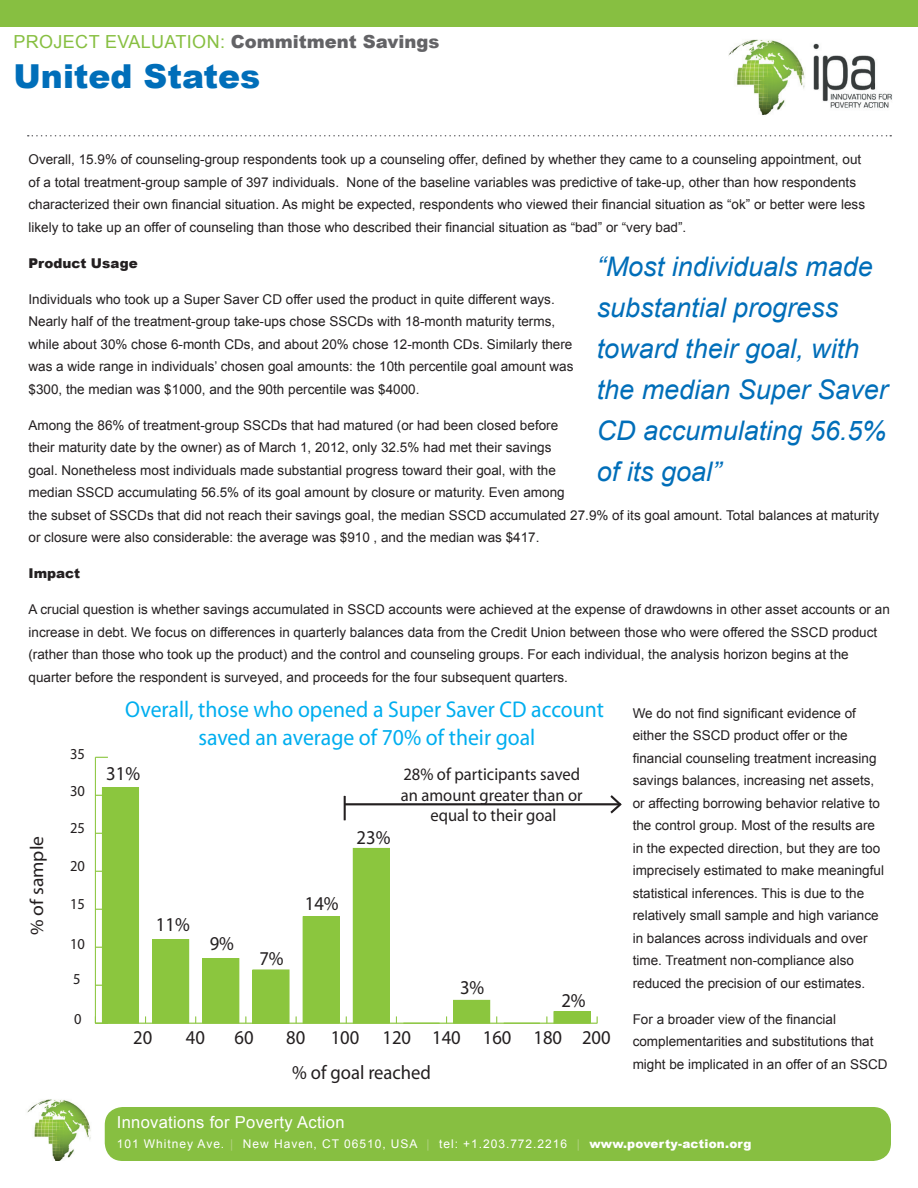
<style>
.page{position:relative;width:918px;height:1188px;background:#fff}
.page>*{position:absolute;margin:0;border:0;box-sizing:border-box;transform-origin:0 0}
.t1{font:900 33px "Arial";color:#006eb9}
.t2{font:italic 27px/41px "Arial";color:#006eb9}
.t3{font:22.95px/27.5px "Myriad Pro";color:#00aeef;text-align:center;scale:.95 1}
.t4{font:19.65px "Myriad Pro";color:#231f20;scale:.95 1}
.t5{font:18.6px "Myriad Pro";color:#231f20;scale:1.05 1}
.t6{font:900 18px "Arial";color:#636366}
.t7{font:18px "Arial";letter-spacing:.02em;color:#87bf41}
.t8{font:17.4px/20.9px "Myriad Pro";color:#231f20;text-align:center;scale:.95 1}
.t9{font:16.5px "Arial";letter-spacing:.02em;color:#fff}
.t10{font:15.3px "Myriad Pro";color:#231f20;scale:.95 1}
.t11{font:13.5px/22.5px "Arial";color:#231f20}
.t12{font:900 13.5px "Arial";color:#231f20}
.t13{font:12px "Arial";letter-spacing:.08em;color:#fff}
.s1{font-weight:400;color:#87bf41}
.s2{color:#b0d17f}
.s3{font-weight:900}
</style>
<div class="page">
<img style="left:729px;top:39px;width:163px;height:76px">
<svg style="left:28px;top:135px;width:863px;height:1px"></svg>
<div style="left:0;top:0;width:918px;height:27px;background:#87bf41"></div>
<div style="left:105px;top:1107px;width:786px;height:54px;background:#87bf41;border-radius:18px"></div>
<img style="left:27px;top:1099px;width:64px;height:62px">
<hr style="left:95px;top:1023px;width:502px;height:1px;background:#8bc63e">
<hr style="left:95px;top:757px;width:1px;height:266px;background:#8bc63e">
<svg style="left:95px;top:1017px;width:7px;height:7px"></svg>
<svg style="left:95px;top:757px;width:13px;height:1px"></svg>
<div style="left:102px;top:788px;width:37px;height:235px;background:#8bc63e"></div>
<div style="left:153px;top:940px;width:36px;height:83px;background:#8bc63e"></div>
<div style="left:152px;top:939px;width:37px;height:84px;border:1px solid #8bc63e"></div>
<div style="left:203px;top:959px;width:36px;height:64px;background:#8bc63e"></div>
<div style="left:202px;top:958px;width:37px;height:65px;border:1px solid #8bc63e"></div>
<div style="left:253px;top:970px;width:36px;height:53px;background:#8bc63e"></div>
<div style="left:303px;top:917px;width:36px;height:106px;background:#8bc63e"></div>
<div style="left:353px;top:848px;width:36px;height:175px;background:#8bc63e"></div>
<div style="left:353px;top:848px;width:37px;height:175px;border:1px solid #8bc63e"></div>
<div style="left:454px;top:1000px;width:36px;height:23px;background:#8bc63e"></div>
<div style="left:453px;top:1000px;width:37px;height:23px;border:1px solid #8bc63e"></div>
<div style="left:554px;top:1012px;width:36px;height:11px;background:#8bc63e"></div>
<hr style="left:345px;top:803px;width:275px;height:2px;background:#231f20">
<hr style="left:344px;top:796px;width:2px;height:24px;background:#231f20">
<svg style="left:608px;top:795px;width:14px;height:19px"></svg>
<h3 class="t7" style="left:14px;top:30px;width:63px">Project</h3>
<h3 class="t7" style="left:105px;top:30px;width:36px">Evaluation</h3>
<h3 class="t6" style="left:220px;top:28px;width:221px"><span class="s1">:</span> Commitment Savings</h3>
<h1 class="t1" style="left:14px;top:53px;width:248px">United States</h1>
<p class="t11" style="left:28px;top:148px;width:838px">Overall, 15.9% of counseling-group respondents took up a counseling offer, defined by whether they came to a counseling appointment, out of a total treatment-group sample of 397 individuals. None of the baseline variables was predictive of take-up, other than how respondents characterized their own financial situation. As might be expected, respondents who viewed their financial situation as “ok” or better were less likely to take up an offer of counseling than those who described their financial situation as “bad” or “very bad”.</p>
<p class="t12" style="left:28px;top:253px;width:111px">Product Usage</p>
<p class="t11" style="left:28px;top:288px;width:547px">Individuals who took up a Super Saver CD offer used the product in quite different ways.<br>Nearly half of the treatment-group take-ups chose SSCDs with 18-month maturity terms, while about 30% chose 6-month CDs, and about 20% chose 12-month CDs. Similarly there was a wide range in individuals’ chosen goal amounts: the 10th percentile goal amount was $300, the median was $1000, and the 90th percentile was $4000.</p>
<p class="t11" style="left:28px;top:414px;width:852px">Among the 86% of treatment-group SSCDs that had matured (or had been closed before<br>their maturity date by the owner) as of March 1, 2012, only 32.5% had met their savings<br>goal. Nonetheless most individuals made substantial progress toward their goal, with the<br>median SSCD accumulating 56.5% of its goal amount by closure or maturity. Even among<br>the subset of SSCDs that did not reach their savings goal, the median SSCD accumulated 27.9% of its goal amount. Total balances at maturity or closure were also considerable: the average was $910 , and the median was $417.</p>
<p class="t12" style="left:28px;top:564px;width:53px">I mpact</p>
<p class="t11" style="left:28px;top:598px;width:863px">A crucial question is whether savings accumulated in SSCD accounts were achieved at the expense of drawdowns in other asset accounts or an increase in debt. We focus on differences in quarterly balances data from the Credit Union between those who were offered the SSCD product (rather than those who took up the product) and the control and counseling groups. For each individual, the analysis horizon begins at the quarter before the respondent is surveyed, and proceeds for the four subsequent quarters.</p>
<p class="t11" style="left:633px;top:702px;width:253px">We do not find significant evidence of either the SSCD product offer or the financial counseling treatment increasing savings balances, increasing net assets, or affecting borrowing behavior relative to the control group. Most of the results are in the expected direction, but they are too imprecisely estimated to make meaningful statistical inferences. This is due to the relatively small sample and high variance in balances across individuals and over time. Treatment non-compliance also reduced the precision of our estimates.</p>
<p class="t11" style="left:633px;top:1008px;width:256px">For a broader view of the financial complementarities and substitutions that might be implicated in an offer of an SSCD</p>
<h2 class="t2" style="left:597px;top:246px;width:293px">“Most individuals made substantial progress toward their goal, with the median Super Saver<br>CD accumulating 56.5% of its goal”</h2>
<h3 class="t3" style="left:125px;top:695px;width:505px">Overall, those who opened a Super Saver CD account saved an average of 70% of their goal</h3>
<p class="t10" style="left:70px;top:744px;width:17px">35</p>
<h3 class="t4" style="left:106px;top:761px;width:37px">31%</h3>
<p class="t8" style="left:401px;top:763px;width:193px">28% of participants saved an amount greater than or equal to their goal</p>
<p class="t10" style="left:70px;top:781px;width:17px">30</p>
<p class="t10" style="left:70px;top:818px;width:17px">25</p>
<h3 class="t4" style="left:357px;top:825px;width:37px">23%</h3>
<h3 class="t5" style="left:25px;top:935px;width:96px;rotate:-90deg">% of sample</h3>
<p class="t10" style="left:70px;top:857px;width:17px">20</p>
<h3 class="t4" style="left:305px;top:892px;width:37px">14%</h3>
<p class="t10" style="left:70px;top:895px;width:17px">15</p>
<p class="t10" style="left:70px;top:934px;width:17px">10</p>
<p class="t10" style="left:73px;top:970px;width:9px">5</p>
<h3 class="t4" style="left:156px;top:912px;width:37px">11%</h3>
<h3 class="t4" style="left:210px;top:931px;width:27px">9%</h3>
<h3 class="t4" style="left:259px;top:946px;width:27px">7%</h3>
<h3 class="t4" style="left:460px;top:976px;width:27px">3%</h3>
<h3 class="t4" style="left:561px;top:989px;width:27px">2%</h3>
<p class="t10" style="left:74px;top:1009px;width:9px">0</p>
<h3 class="t4" style="left:133px;top:1026px;width:22px">20</h3>
<h3 class="t4" style="left:186px;top:1026px;width:22px">40</h3>
<h3 class="t4" style="left:235px;top:1026px;width:22px">60</h3>
<h3 class="t4" style="left:286px;top:1026px;width:22px">80</h3>
<h3 class="t4" style="left:331px;top:1026px;width:296px">100 120 140 160 180 200</h3>
<h3 class="t4" style="left:292px;top:1061px;width:148px">% of goal reached</h3>
<p class="t9" style="left:117px;top:1111px;width:229px">Innovations for Poverty Action</p>
<p class="t13" style="left:117px;top:1135px;width:636px">101 Whitney Ave. <span class="s2">|</span> New Haven, CT 06510, USA <span class="s2">|</span> tel: +1.203.772.2216 <span class="s2">|</span> <span class="s3">www.poverty-action.org</span></p>
</div>
